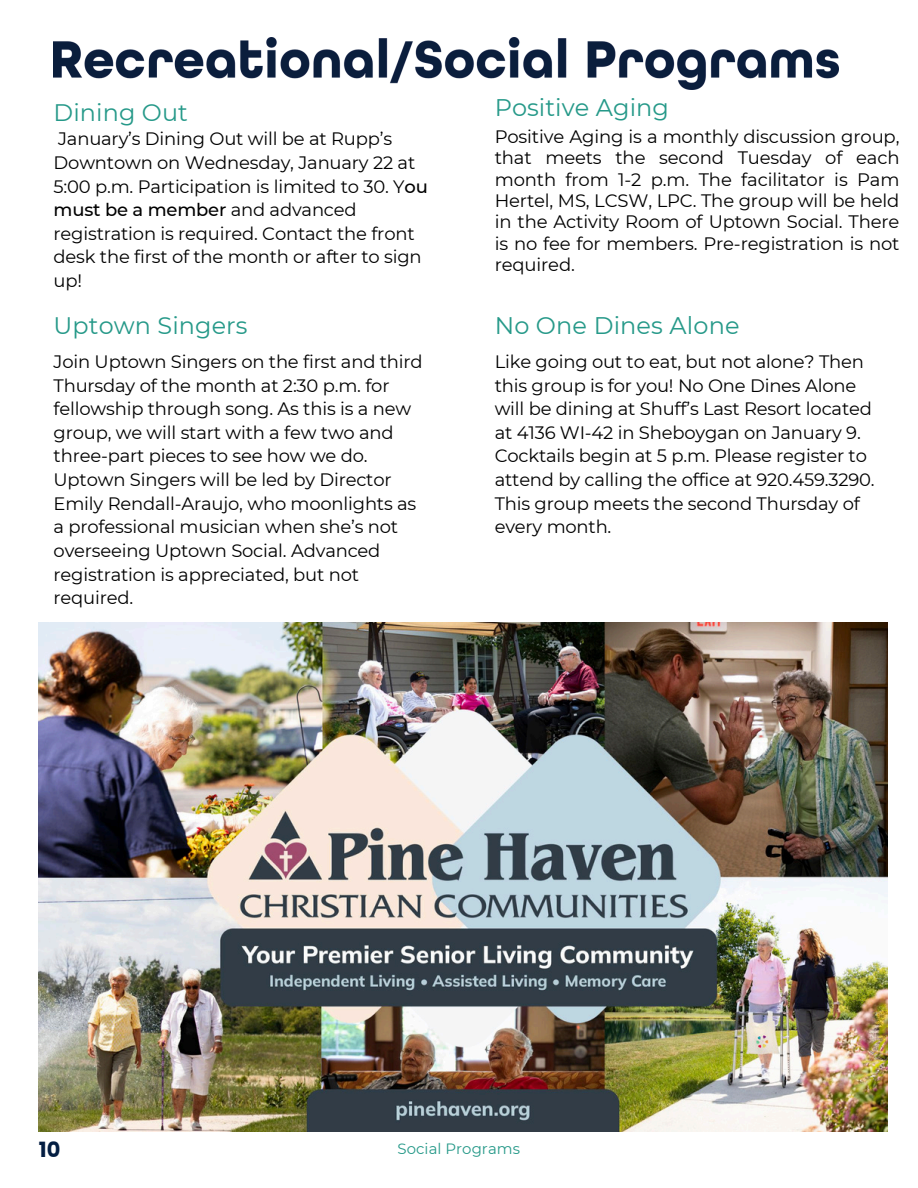
<style>
.page{position:relative;width:918px;height:1188px;background:#fff}
.page>*{position:absolute;margin:0;border:0;box-sizing:border-box;transform-origin:0 0}
.t1{font:24px "Montserrat";letter-spacing:.005em;color:#269989}
.t2{font:23.85px "Montserrat";letter-spacing:.005em;color:#269989}
.t3{font:700 21px "Poppins";color:#041e42}
.t4{font:18px/23.7px "Montserrat";letter-spacing:-.01em;color:#000}
.t5{font:14.85px "Montserrat";letter-spacing:.005em;color:#269989}
.s1{font-weight:500}
</style>
<div class="page">
<img style="left:54px;top:37px;width:785px;height:52px">
<img style="left:39px;top:622px;width:848px;height:510px">
<p class="t2" style="left:54px;top:98px;width:136px">Dining Out</p>
<h1 class="t4" style="left:54px;top:127px;width:376px">January’s Dining Out will be at Rupp’s Downtown on Wednesday, January 22 at 5:00 p.m. Participation is limited to 30. Y<span class="s1">ou must be a member</span> and advanced registration is required. Contact the front desk the first of the month or after to sign up!</h1>
<h2 class="t2" style="left:54px;top:311px;width:196px">Uptown Singers</h2>
<p class="t4" style="left:54px;top:350px;width:371px">Join Uptown Singers on the first and third Thursday of the month at 2:30 p.m. for fellowship through song. As this is a new group, we will start with a few two and three-part pieces to see how we do.<br>Uptown Singers will be led by Director Emily Rendall-Araujo, who moonlights as a professional musician when she’s not overseeing Uptown Social. Advanced registration is appreciated, but not required.</p>
<h2 class="t1" style="left:495px;top:92px;width:176px">Positive Aging</h2>
<h1 class="t4" style="left:495px;top:126px;width:406px;line-height:21.3px;text-align:justify">Positive Aging is a monthly discussion group, that meets the second Tuesday of each month from 1-2 p.m. The facilitator is Pam Hertel, MS, LCSW, LPC. The group will be held in the Activity Room of Uptown Social. There is no fee for members. Pre-registration is not required.</h1>
<h1 class="t1" style="left:495px;top:311px;width:246px">No One Dines Alone</h1>
<h2 class="t4" style="left:495px;top:350px;width:382px">Like going out to eat, but not alone? Then this group is for you! No One Dines Alone will be dining at Shuff’s Last Resort located at 4136 WI-42 in Sheboygan on January 9.<br>Cocktails begin at 5 p.m. Please register to attend by calling the office at 920.459.3290.<br>This group meets the second Thursday of every month.</h2>
<h1 class="t3" style="left:39px;top:1135px;width:23px">10</h1>
<h2 class="t5" style="left:398px;top:1140px;width:124px">Social Programs</h2>
</div>
